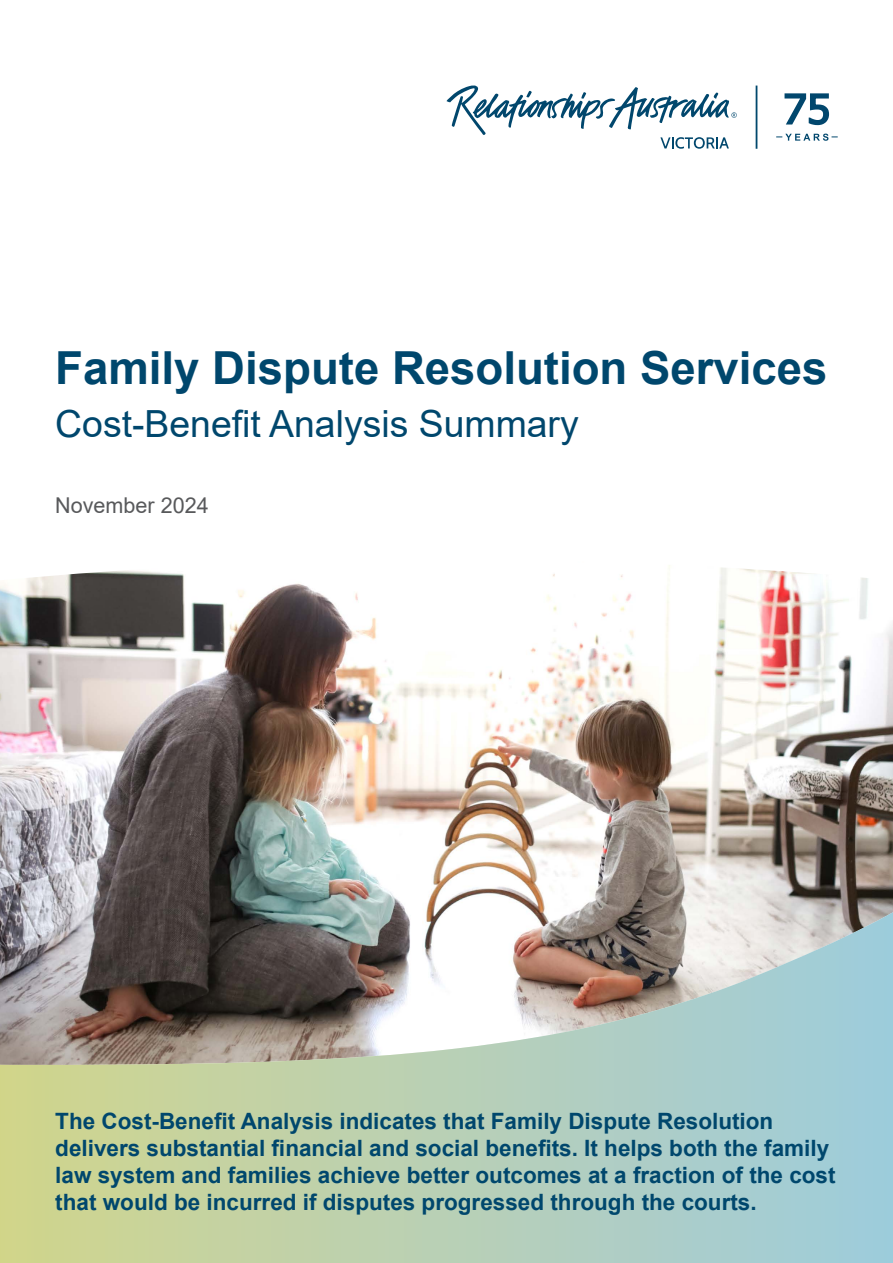
<style>
.page{position:relative;width:893px;height:1263px;background:#fff}
.page>*{position:absolute;margin:0;border:0;box-sizing:border-box;transform-origin:0 0}
.t1{font:700 45.6px "Arial";color:#00476d}
.t2{font:37.35px "Arial";color:#00476d}
.t3{font:700 22.5px/27px "Arial";color:#00476d}
.t4{font:21.75px "Arial";color:#58595b}
</style>
<div class="page">
<svg style="left:446px;top:85px;width:291px;height:64px"></svg>
<hr style="left:756px;top:86px;width:1px;height:63px;background:#01486d">
<svg style="left:784px;top:93px;width:46px;height:33px"></svg>
<svg style="left:776px;top:134px;width:62px;height:7px"></svg>
<img style="left:0;top:565px;width:893px;height:326px">
<svg style="left:0;top:891px;width:893px;height:372px;background:#abb8a8"></svg>
<h1 class="t1" style="left:55px;top:336px;width:774px">Family Dispute Resolution Services</h1>
<h2 class="t2" style="left:55px;top:398px;width:525px">Cost-Benefit Analysis Summary</h2>
<p class="t4" style="left:55px;top:490px;width:155px">November 2024</p>
<p class="t3" style="left:55px;top:1108px;width:782px">The Cost-Benefit Analysis indicates that Family Dispute Resolution delivers substantial financial and social benefits. It helps both the family law system and families achieve better outcomes at a fraction of the cost that would be incurred if disputes progressed through the courts.</p>
</div>
